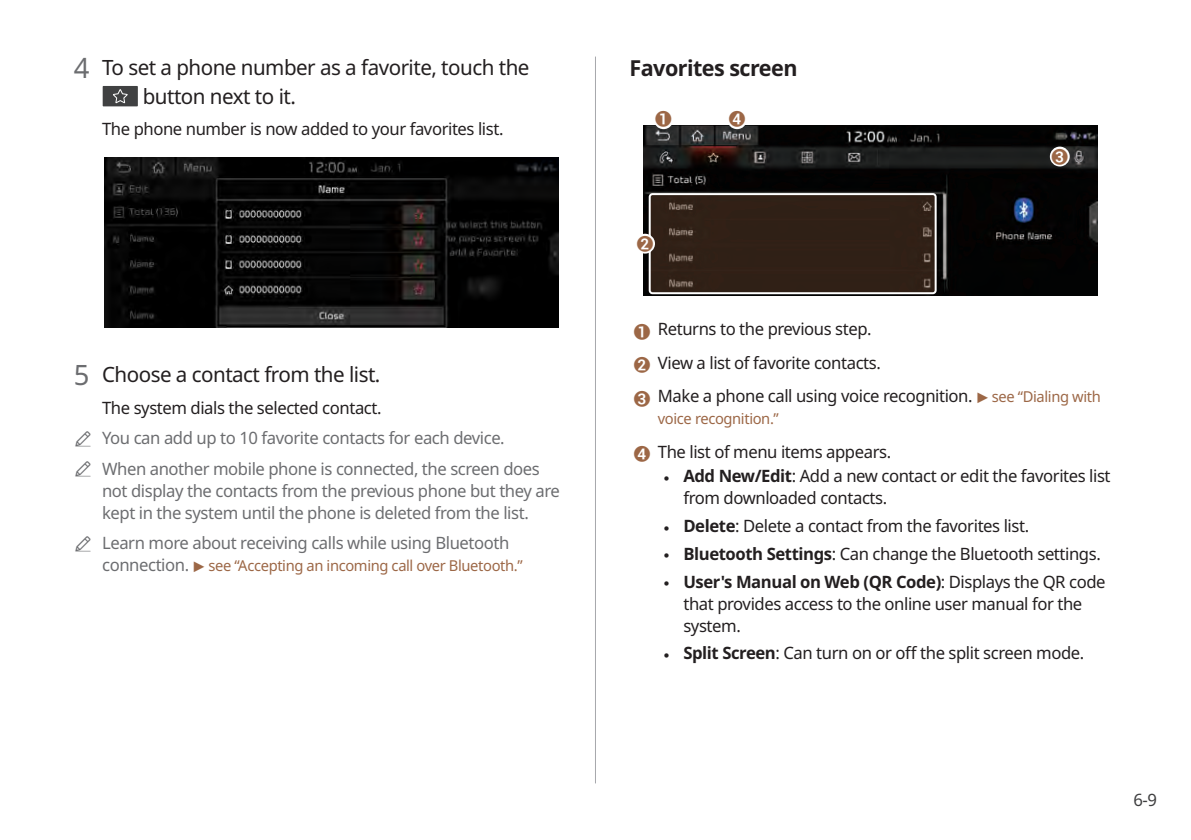
<style>
.page{position:relative;width:1191px;height:840px;background:#fff}
.page>*{position:absolute;margin:0;border:0;box-sizing:border-box;transform-origin:0 0}
.Heading3{font:700 22px "Noto Sans";letter-spacing:-.025em;color:#231f20}
.t1{font:21px/29px "Noto Sans";letter-spacing:-.025em;color:#231f20}
.Step-Description_2{font:17px/22px "Noto Sans";letter-spacing:-.025em;color:#231f20}
.t2{font:17px/22px "Noto Sans";letter-spacing:-.025em;color:#6c6d70}
.t3{font:17px "Noto Sans";color:#3e3e3f}
.t4{font:15px "Noto Sans";letter-spacing:-.025em;color:#9c6746}
.s1{font-size:28px;color:#6c6d70}
.s2{font-size:17px;color:#6c6d70}
.s3{font-size:15px;color:#9c6746}
.s4{font-weight:700}
</style>
<div class="page">
<hr style="left:595px;top:57px;width:1px;height:725px;background:#a8a9ad">
<img style="left:643px;top:125px;width:454px;height:170px">
<div style="left:649px;top:194px;width:286px;height:99px;background:#302016;border-radius:3px"></div>
<div style="left:648px;top:193px;width:288px;height:101px;border:2px solid #fff;border-radius:3px"></div>
<svg style="left:1049px;top:146px;width:20px;height:20px"></svg>
<div style="left:635px;top:233px;width:20px;height:20px;background:#fff;border-radius:50%"></div>
<div style="left:653px;top:109px;width:20px;height:20px;background:#fff;border-radius:50%"></div>
<div style="left:727px;top:109px;width:20px;height:20px;background:#fff;border-radius:50%"></div>
<div style="left:102px;top:86px;width:36px;height:20px;background:#c3c3c3"></div>
<div style="left:103px;top:86px;width:35px;height:20px;background:#404142"></div>
<svg style="left:113px;top:89px;width:15px;height:14px"></svg>
<img style="left:105px;top:157px;width:453px;height:170px">
<svg style="left:1051px;top:148px;width:16px;height:16px"></svg>
<p class="t1" style="left:143px;top:53px;width:388px;text-indent:-69px"><span class="s1">4</span> To set a phone number as a favorite, touch the button next to it.</p>
<p class="Step-Description_2" style="left:102px;top:118px;width:403px">The phone number is now added to your favorites list.</p>
<p class="Heading3" style="left:629px;top:52px;width:169px">Favorites screen</p>
<p class="t1" style="left:74px;top:360px;width:308px"><span class="s1">5</span> Choose a contact from the list.</p>
<p class="Step-Description_2" style="left:102px;top:396px;width:281px">The system dials the selected contact.</p>
<p class="t2" style="left:102px;top:427px;width:404px">You can add up to 10 favorite contacts for each device.</p>
<p class="t2" style="left:102px;top:457px;width:459px">When another mobile phone is connected, the screen does not display the contacts from the previous phone but they are kept in the system until the phone is deleted from the list.</p>
<p class="t2" style="left:102px;top:532px;width:409px">Learn more about receiving calls while using Bluetooth</p>
<p class="t4" style="left:102px;top:555px;width:422px"><span class="s2">connection.</span> see “Accepting an incoming call over Bluetooth.”</p>
<p class="Step-Description_2" style="left:658px;top:318px;width:215px">Returns to the previous step.</p>
<p class="Step-Description_2" style="left:658px;top:352px;width:224px">View a list of favorite contacts.</p>
<p class="Step-Description_2" style="left:658px;top:385px;width:444px">Make a phone call using voice recognition. <span class="s3">see “Dialing with</span></p>
<p class="t4" style="left:658px;top:408px;width:122px">voice recognition.”</p>
<p class="Step-Description_2" style="left:658px;top:440px;width:235px">The list of menu items appears.</p>
<p class="Step-Description_2" style="left:683px;top:465px;width:429px;text-indent:-20px">• <span class="s4">Add New/Edit</span>: Add a new contact or edit the favorites list from downloaded contacts.</p>
<p class="Step-Description_2" style="left:663px;top:515px;width:367px">• <span class="s4">Delete</span>: Delete a contact from the favorites list.</p>
<p class="Step-Description_2" style="left:663px;top:542px;width:439px">• <span class="s4">Bluetooth Settings</span>: Can change the Bluetooth settings.</p>
<p class="Step-Description_2" style="left:683px;top:570px;width:424px;text-indent:-20px">• <span class="s4">User's Manual on Web (QR Code)</span>: Displays the QR code that provides access to the online user manual for the system.</p>
<p class="Step-Description_2" style="left:663px;top:642px;width:422px">• <span class="s4">Split Screen</span>: Can turn on or off the split screen mode.</p>
<p class="t3" style="left:1133px;top:787px;width:25px">6-9</p>
</div>
